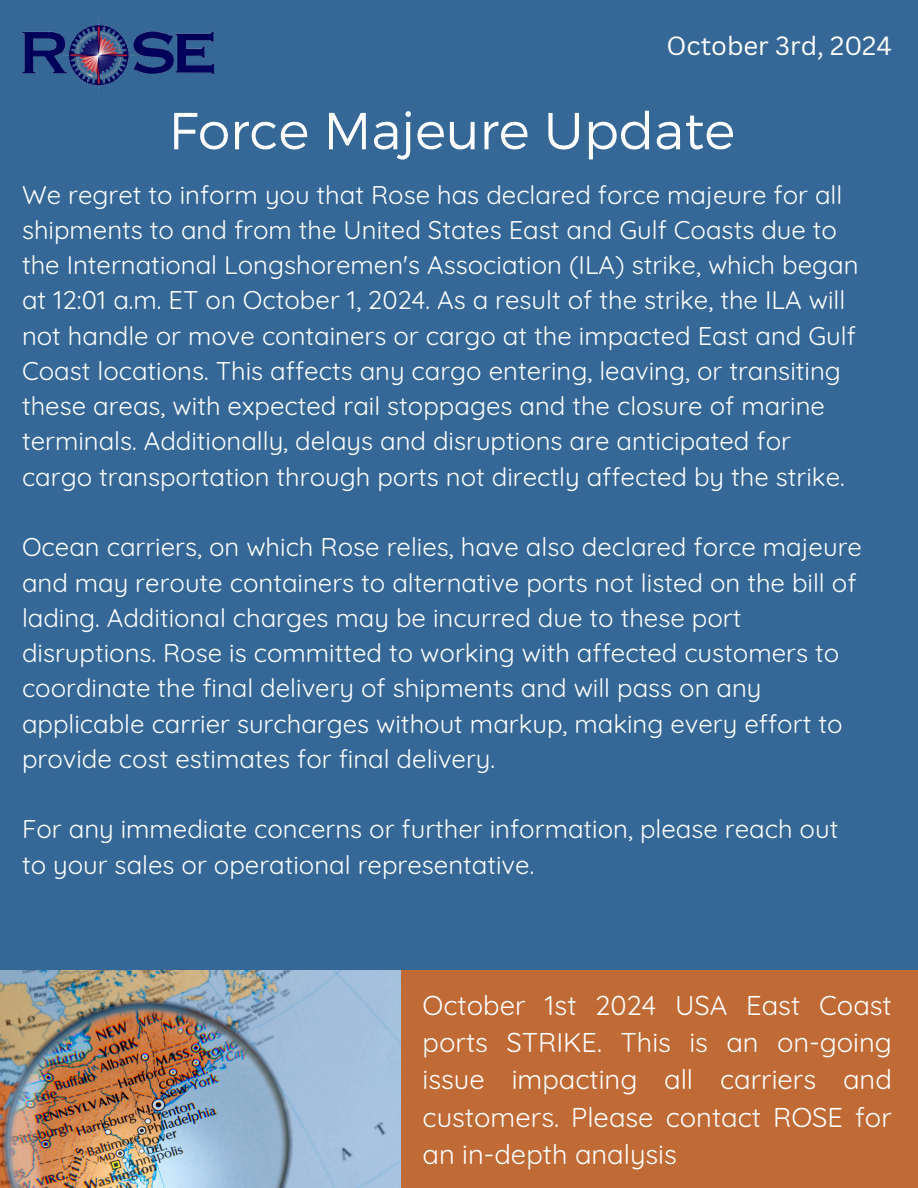
<style>
.page{position:relative;width:918px;height:1188px;background:#356896}
.page>*{position:absolute;margin:0;border:0;box-sizing:border-box;transform-origin:0 0}
.t1{font:300 52.05px "Montserrat";color:#fff}
.t2{font:27.3px/37.3px "Quicksand";color:#fff;text-align:justify}
.t3{font:25.65px/35.2px "Quicksand";color:#fff}
.t4{font:25.65px "Canva Sans";color:#fff}
</style>
<div class="page">
<div style="left:360px;top:971px;width:558px;height:217px;background:#c06a35"></div>
<img style="left:0;top:970px;width:400px;height:218px">
<img style="left:22px;top:18px;width:193px;height:74px">
<p class="t4" style="left:667px;top:28px;width:227px">October 3rd, 2024</p>
<p class="t1" style="left:169px;top:97px;width:568px">Force Majeure Update</p>
<p class="t3" style="left:22px;top:176px;width:838px">We regret to inform you that Rose has declared force majeure for all shipments to and from the United States East and Gulf Coasts due to the International Longshoremen's Association (ILA) strike, which began at 12:01 a.m. ET on October 1, 2024. As a result of the strike, the ILA will not handle or move containers or cargo at the impacted East and Gulf Coast locations. This affects any cargo entering, leaving, or transiting these areas, with expected rail stoppages and the closure of marine terminals. Additionally, delays and disruptions are anticipated for cargo transportation through ports not directly affected by the strike.</p>
<h1 class="t3" style="left:22px;top:529px;width:842px">Ocean carriers, on which Rose relies, have also declared force majeure and may reroute containers to alternative ports not listed on the bill of lading. Additional charges may be incurred due to these port disruptions. Rose is committed to working with affected customers to coordinate the final delivery of shipments and will pass on any applicable carrier surcharges without markup, making every effort to provide cost estimates for final delivery.</h1>
<p class="t3" style="left:22px;top:811px;width:818px">For any immediate concerns or further information, please reach out to your sales or operational representative.</p>
<p class="t2" style="left:423px;top:986px;width:471px">October 1st 2024 USA East Coast ports STRIKE. This is an on-going issue impacting all carriers and customers. Please contact ROSE for an in-depth analysis</p>
</div>
